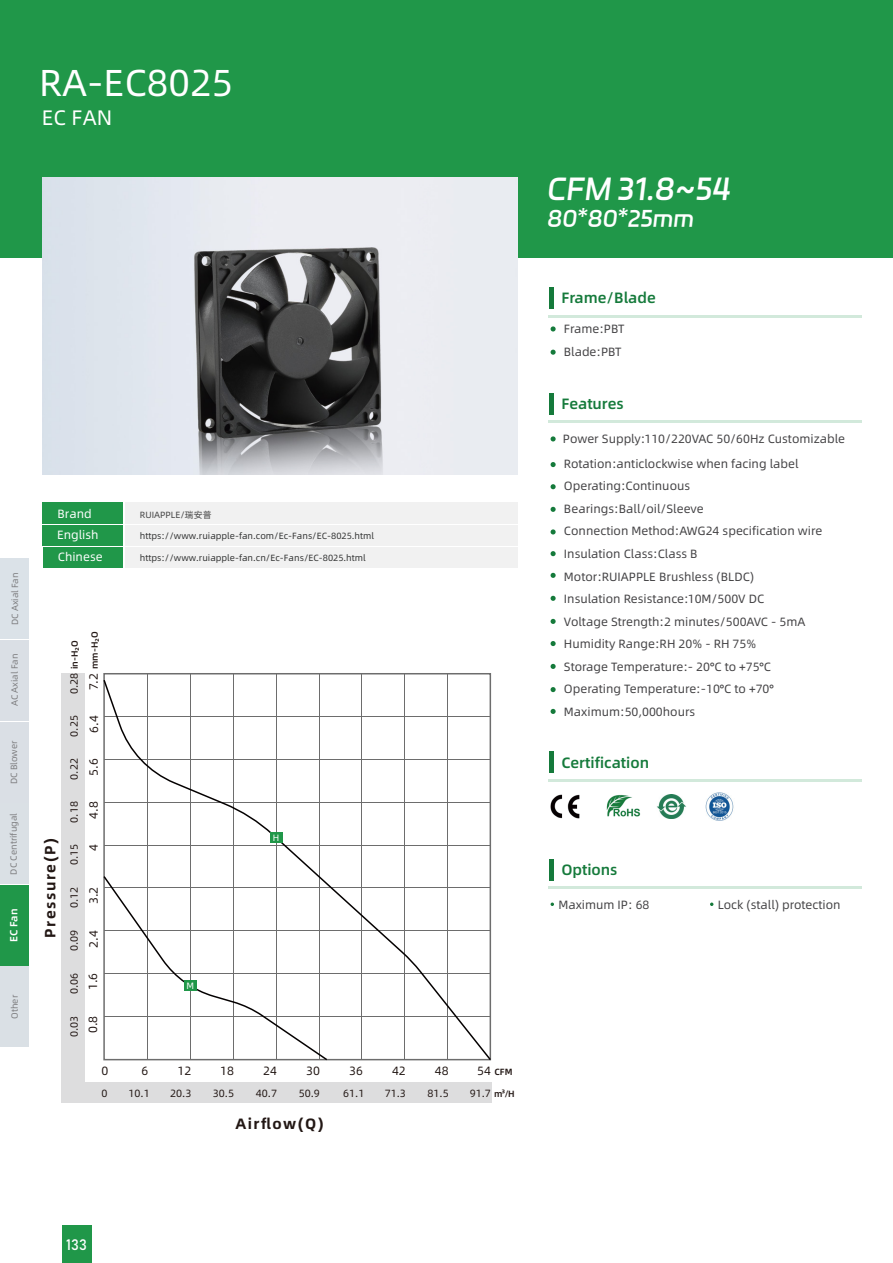
<style>
.page{position:relative;width:893px;height:1263px;background:#fff}
.page>*{position:absolute;margin:0;border:0;box-sizing:border-box;transform-origin:0 0}
.t1{font:37.5px "Alibaba Pu Hui Ti";color:#fff}
.t2{font:30px "Ding Talk Jin Bu Ti";color:#fff}
.t3{font:22.5px "Ding Talk Jin Bu Ti";color:#fff}
.t4{font:21px "Alibaba Pu Hui Ti";color:#fff}
.t5{font:500 15px "Alibaba Pu Hui Ti";color:#157a3b}
.t6{font:700 15px "Alibaba Pu Hui Ti";letter-spacing:.1em;color:#221714}
.t7{font:15px "Bahnschrift";color:#fff}
.t8{font:12px/22.5px "Alibaba Pu Hui Ti";color:#434244}
.t9{font:12px "Alibaba Pu Hui Ti";color:#221714}
.t10{font:12px "Alibaba Pu Hui Ti";color:#fff}
.t11{font:10.5px "Alibaba Pu Hui Ti";color:#221714}
.t12{font:500 10.5px "Alibaba Pu Hui Ti";color:#fff}
.t13{font:9.15px "Alibaba Pu Hui Ti";color:#fff}
.t14{font:9px "Alibaba Pu Hui Ti";color:#323333}
.t15{font:9px "Alibaba Pu Hui Ti";color:#7d7d7f}
.t16{font:500 9px "Alibaba Pu Hui Ti";color:#221714}
.t17{font:9px "Alibaba Pu Hui Ti";color:#444}
.s1{font-weight:400;font-size:10.5px}
.s2{font-weight:400;font-size:12px}
</style>
<div class="page">
<div style="left:0;top:0;width:893px;height:258px;background:#209749"></div>
<img style="left:43px;top:178px;width:474px;height:297px">
<div style="left:43px;top:502px;width:81px;height:22px;background:#209749"></div>
<div style="left:124px;top:502px;width:393px;height:22px;background:#f1f1f1"></div>
<div style="left:43px;top:524px;width:81px;height:22px;background:#209749"></div>
<div style="left:124px;top:524px;width:393px;height:22px;background:#f1f1f1"></div>
<div style="left:43px;top:546px;width:82px;height:21px;background:#209749"></div>
<div style="left:125px;top:546px;width:393px;height:21px;background:#f1f1f1"></div>
<hr style="left:43px;top:524px;width:475px;height:1px;background:#fff">
<hr style="left:43px;top:546px;width:475px;height:1px;background:#fff">
<hr style="left:124px;top:502px;width:1px;height:66px;background:#fff">
<div style="left:62px;top:673px;width:23px;height:429px;background:#ddddde"></div>
<div style="left:67px;top:1082px;width:424px;height:20px;background:#ddddde"></div>
<hr style="left:147px;top:674px;width:1px;height:386px;background:#6d6d6d">
<hr style="left:190px;top:674px;width:1px;height:386px;background:#6d6d6d">
<hr style="left:233px;top:674px;width:1px;height:386px;background:#6d6d6d">
<hr style="left:276px;top:674px;width:1px;height:386px;background:#6d6d6d">
<hr style="left:319px;top:674px;width:1px;height:386px;background:#6d6d6d">
<hr style="left:362px;top:674px;width:1px;height:386px;background:#6d6d6d">
<hr style="left:405px;top:674px;width:1px;height:386px;background:#6d6d6d">
<hr style="left:447px;top:674px;width:1px;height:386px;background:#6d6d6d">
<svg style="left:103px;top:678px;width:389px;height:383px"></svg>
<div style="left:270px;top:832px;width:13px;height:11px;background:#209749"></div>
<div style="left:62px;top:1225px;width:30px;height:38px;background:#209749"></div>
<div style="left:0;top:559px;width:29px;height:80px;background:#dbe2e8"></div>
<div style="left:0;top:640px;width:29px;height:80px;background:#dadfe5"></div>
<div style="left:0;top:722px;width:29px;height:80px;background:#dadfe5"></div>
<div style="left:0;top:803px;width:29px;height:81px;background:#dae0e5"></div>
<div style="left:0;top:885px;width:29px;height:80px;background:#209749"></div>
<div style="left:0;top:967px;width:29px;height:80px;background:#dae0e5"></div>
<svg style="left:551px;top:902px;width:3px;height:4px"></svg>
<hr style="left:548px;top:421px;width:314px;height:2px;background:#d2e9db">
<hr style="left:549px;top:393px;width:4px;height:22px;background:#157a3b">
<svg style="left:551px;top:436px;width:5px;height:5px"></svg>
<svg style="left:551px;top:462px;width:5px;height:5px"></svg>
<svg style="left:551px;top:484px;width:5px;height:5px"></svg>
<svg style="left:551px;top:507px;width:5px;height:5px"></svg>
<svg style="left:551px;top:529px;width:5px;height:5px"></svg>
<svg style="left:551px;top:551px;width:5px;height:5px"></svg>
<svg style="left:551px;top:573px;width:5px;height:5px"></svg>
<svg style="left:551px;top:596px;width:5px;height:5px"></svg>
<svg style="left:551px;top:641px;width:5px;height:5px"></svg>
<svg style="left:551px;top:619px;width:5px;height:5px"></svg>
<svg style="left:551px;top:664px;width:5px;height:5px"></svg>
<svg style="left:551px;top:687px;width:5px;height:5px"></svg>
<svg style="left:551px;top:709px;width:5px;height:5px"></svg>
<hr style="left:548px;top:315px;width:314px;height:2px;background:#d2e9db">
<hr style="left:549px;top:287px;width:4px;height:22px;background:#157a3b">
<svg style="left:551px;top:326px;width:5px;height:5px"></svg>
<svg style="left:551px;top:350px;width:5px;height:5px"></svg>
<hr style="left:548px;top:779px;width:314px;height:2px;background:#d2e9db">
<hr style="left:549px;top:751px;width:4px;height:22px;background:#157a3b">
<hr style="left:548px;top:887px;width:314px;height:2px;background:#d2e9db">
<hr style="left:549px;top:859px;width:4px;height:21px;background:#157a3b">
<img style="left:551px;top:795px;width:29px;height:23px">
<img style="left:606px;top:795px;width:35px;height:22px">
<img style="left:656px;top:794px;width:30px;height:25px">
<img style="left:705px;top:793px;width:29px;height:27px">
<h1 class="t1" style="left:39px;top:54px;width:196px">RA-EC8025</h1>
<h3 class="t4" style="left:42px;top:102px;width:72px">EC FAN</h3>
<p class="t15" style="left:8px;top:625px;width:54px;rotate:-90deg">DC Axial Fan</p>
<p class="t15" style="left:8px;top:706px;width:54px;rotate:-90deg">AC Axial Fan</p>
<p class="t15" style="left:7px;top:784px;width:45px;rotate:-90deg">DC Blower</p>
<p class="t15" style="left:7px;top:875px;width:63px;rotate:-90deg">DC Centrifugal</p>
<p class="t12" style="left:6px;top:942px;width:35px;rotate:-90deg">EC Fan</p>
<p class="t15" style="left:8px;top:1019px;width:25px;rotate:-90deg">Other</p>
<p class="t10" style="left:57px;top:504px;width:36px">Brand</p>
<p class="t17" style="left:140px;top:508px;width:73px">RUIAPPLE/瑞安普</p>
<p class="t10" style="left:57px;top:526px;width:43px">English</p>
<p class="t14" style="left:140px;top:529px;width:236px">https://www.ruiapple-fan.com/Ec-Fans/EC-8025.html</p>
<p class="t10" style="left:58px;top:548px;width:46px">Chinese</p>
<p class="t14" style="left:140px;top:551px;width:227px">https://www.ruiapple-fan.cn/Ec-Fans/EC-8025.html</p>
<p class="t6" style="left:38px;top:938px;width:101px;rotate:-90deg">Pressure(P)</p>
<p class="t16" style="left:68px;top:694px;width:56px;rotate:-90deg"><span class="s1">0.28</span> in-H₂O</p>
<p class="t16" style="left:88px;top:669px;width:39px;rotate:-90deg">mm-H₂O</p>
<p class="t9" style="left:85px;top:690px;width:19px;rotate:-90deg">7.2</p>
<p class="t11" style="left:66px;top:736px;width:23px;rotate:-90deg">0.25</p>
<p class="t9" style="left:85px;top:733px;width:19px;rotate:-90deg">6.4</p>
<p class="t11" style="left:66px;top:779px;width:23px;rotate:-90deg">0.22</p>
<p class="t9" style="left:85px;top:776px;width:19px;rotate:-90deg">5.6</p>
<p class="t11" style="left:66px;top:822px;width:23px;rotate:-90deg">0.18</p>
<p class="t9" style="left:85px;top:819px;width:19px;rotate:-90deg">4.8</p>
<p class="t11" style="left:66px;top:865px;width:23px;rotate:-90deg">0.15</p>
<p class="t9" style="left:85px;top:851px;width:8px;rotate:-90deg">4</p>
<p class="t11" style="left:66px;top:908px;width:23px;rotate:-90deg">0.12</p>
<p class="t9" style="left:85px;top:904px;width:19px;rotate:-90deg">3.2</p>
<p class="t11" style="left:66px;top:951px;width:23px;rotate:-90deg">0.09</p>
<p class="t9" style="left:85px;top:947px;width:19px;rotate:-90deg">2.4</p>
<p class="t11" style="left:66px;top:994px;width:23px;rotate:-90deg">0.06</p>
<p class="t9" style="left:84px;top:990px;width:19px;rotate:-90deg">1.6</p>
<p class="t11" style="left:66px;top:1037px;width:23px;rotate:-90deg">0.03</p>
<p class="t9" style="left:84px;top:1033px;width:19px;rotate:-90deg">0.8</p>
<p class="t13" style="left:186px;top:979px;width:9px">M</p>
<p class="t13" style="left:273px;top:831px;width:8px">H</p>
<p class="t9" style="left:102px;top:1061px;width:8px">0</p>
<p class="t9" style="left:141px;top:1061px;width:8px">6</p>
<p class="t9" style="left:177px;top:1061px;width:15px">12</p>
<p class="t9" style="left:220px;top:1061px;width:15px">18</p>
<p class="t9" style="left:263px;top:1061px;width:15px">24</p>
<p class="t9" style="left:306px;top:1061px;width:15px">30</p>
<p class="t9" style="left:349px;top:1061px;width:15px">36</p>
<p class="t9" style="left:392px;top:1061px;width:15px">42</p>
<p class="t9" style="left:435px;top:1061px;width:15px">48</p>
<p class="t16" style="left:477px;top:1064px;width:37px"><span class="s2">54</span> CFM</p>
<p class="t16" style="left:494px;top:1086px;width:22px">m³/H</p>
<p class="t11" style="left:102px;top:1085px;width:8px">0</p>
<p class="t11" style="left:129px;top:1085px;width:23px">10.1</p>
<p class="t11" style="left:170px;top:1085px;width:23px">20.3</p>
<p class="t11" style="left:213px;top:1085px;width:23px">30.5</p>
<p class="t11" style="left:256px;top:1085px;width:23px">40.7</p>
<p class="t11" style="left:299px;top:1085px;width:23px">50.9</p>
<p class="t11" style="left:343px;top:1085px;width:23px">61.1</p>
<p class="t11" style="left:385px;top:1085px;width:23px">71.3</p>
<p class="t11" style="left:427px;top:1085px;width:23px">81.5</p>
<p class="t11" style="left:470px;top:1085px;width:23px">91.7</p>
<p class="t6" style="left:235px;top:1111px;width:90px">Airflow(Q)</p>
<h2 class="t2" style="left:548px;top:166px;width:186px">CFM 31.8~54</h2>
<h3 class="t3" style="left:548px;top:201px;width:148px">80*80*25mm</h3>
<p class="t5" style="left:561px;top:286px;width:96px">Frame/Blade</p>
<p class="t8" style="left:564px;top:317px;width:62px">Frame:PBT<br>Blade:PBT</p>
<p class="t5" style="left:561px;top:392px;width:64px">Features</p>
<p class="t8" style="left:563px;top:425px;width:284px;line-height:25.2px">Power Supply:110/220VAC 50/60Hz Customizable<br>Rotation:anticlockwise when facing label</p>
<p class="t8" style="left:564px;top:474px;width:260px">Operating:Continuous<br>Bearings:Ball/oil/Sleeve<br>Connection Method:AWG24 specification wire<br>Insulation Class:Class B<br>Motor:RUIAPPLE Brushless (BLDC)<br>Insulation Resistance:10M/500V DC<br>Voltage Strength:2 minutes/500AVC - 5mA<br>Humidity Range:RH 20% - RH 75%<br>Storage Temperature:- 20°C to +75°C<br>Operating Temperature:-10°C to +70°<br>Maximum:50,000hours</p>
<p class="t5" style="left:561px;top:751px;width:89px">Certification</p>
<p class="t5" style="left:561px;top:858px;width:58px">Options</p>
<p class="t8" style="left:558px;top:892px;width:93px">Maximum IP: 68</p>
<p class="t8" style="left:718px;top:892px;width:124px">Lock (stall) protection</p>
<p class="t7" style="left:66px;top:1233px;width:22px">133</p>
</div>
